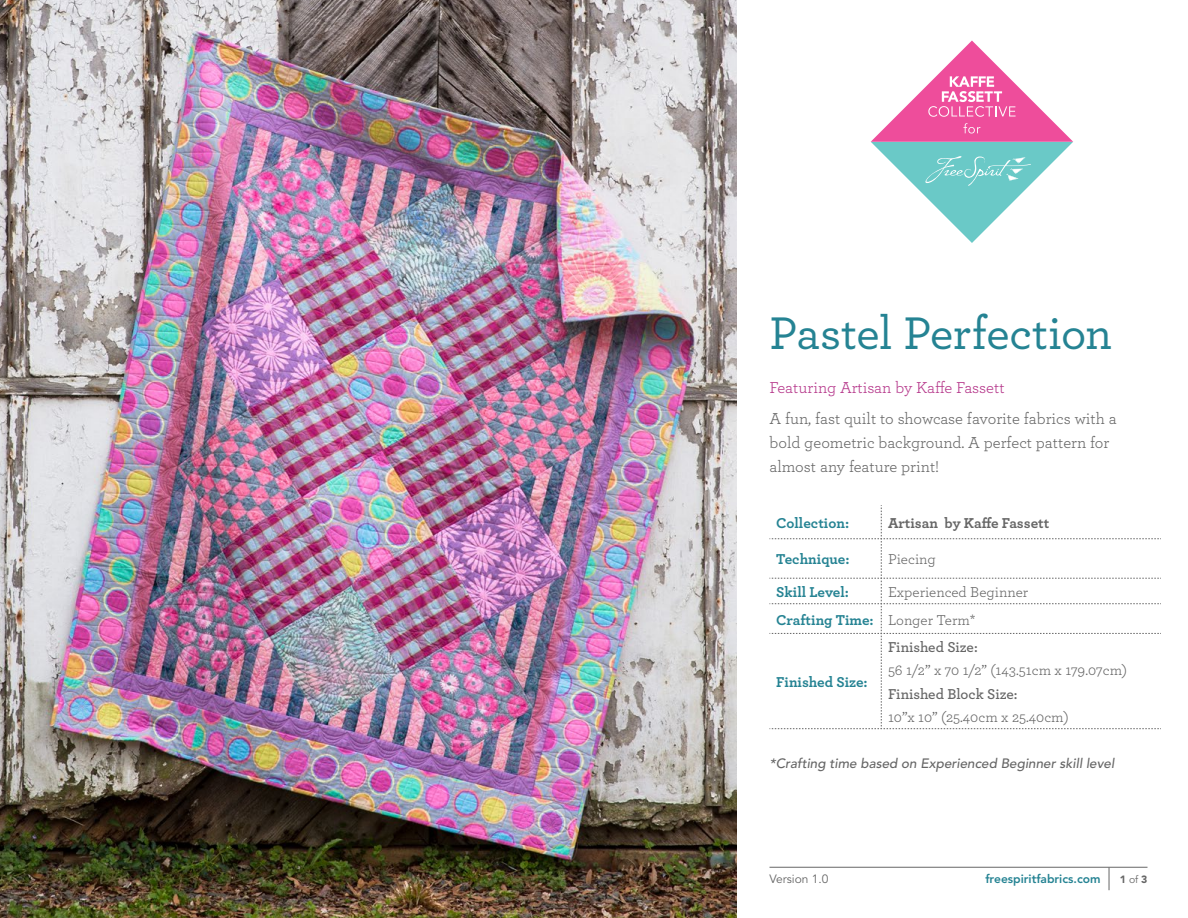
<style>
.page{position:relative;width:1188px;height:918px;background:#fff}
.page>*{position:absolute;margin:0;border:0;box-sizing:border-box;transform-origin:0 0}
.t1{font:500 48px "Archer";letter-spacing:-.01em;color:#258393}
.t2{font:16.5px/24px "Archer";color:#666}
.t3{font:16.5px "Archer";color:#b5368a}
.t4{font:15px/27.6px "Archer";color:#666}
.t5{font:700 15px "Archer";color:#258393}
.t6{font:600 15px "Archer";letter-spacing:-.005em;color:#666}
.t7{font:700 15px "Archer";color:#666}
.t8{font:italic 500 13.5px "Avenir LT Std";color:#666}
.t9{font:800 12px "Avenir LT Std";color:#258393}
.t10{font:12px "Avenir LT Std";color:#666}
.t11{font:900 10.5px "Avenir LT Std";color:#666}
.s1{font-weight:700;color:#258393}
.s2{font-weight:400}
</style>
<div class="page">
<svg style="left:1109px;top:868px;width:1px;height:22px"></svg>
<hr style="left:770px;top:867px;width:378px;height:1px;background:#666">
<svg style="left:871px;top:40px;width:202px;height:203px"></svg>
<img style="left:0;top:0;width:736px;height:918px">
<svg style="left:769px;top:505px;width:392px;height:224px"></svg>
<h1 class="t1" style="left:770px;top:299px;width:344px">Pastel Perfection</h1>
<p class="t3" style="left:770px;top:377px;width:237px">Featuring Artisan by Kaffe Fassett</p>
<p class="t2" style="left:770px;top:406px;width:349px">A fun, fast quilt to showcase favorite fabrics with a bold geometric background. A perfect pattern for almost any feature print!</p>
<p class="t5" style="left:776px;top:511px;width:74px">Collection:</p>
<p class="t7" style="left:888px;top:511px;width:163px">Artisan by Kaffe Fassett</p>
<p class="t5" style="left:776px;top:548px;width:75px">Technique:</p>
<p class="t4" style="left:888px;top:545px;width:49px">Piecing</p>
<p class="t5" style="left:776px;top:580px;width:74px">Skill Level:</p>
<p class="t4" style="left:776px;top:577px;width:253px;text-indent:112px">Experienced Beginner<br><span class="s1">Crafting Time:</span> Longer Term*</p>
<p class="t6" style="left:888px;top:636px;width:91px">Finished Size:</p>
<p class="t4" style="left:888px;top:656px;width:241px">56 1/2” x 70 1/2” (143.51cm x 179.07cm)</p>
<p class="t6" style="left:888px;top:682px;width:131px">Finished Block Size:</p>
<p class="t4" style="left:888px;top:702px;width:182px">10”x 10” (25.40cm x 25.40cm)</p>
<p class="t8" style="left:769px;top:756px;width:346px">*Crafting time based on Experienced Beginner skill level</p>
<p class="t5" style="left:776px;top:670px;width:93px">Finished Size:</p>
<p class="t10" style="left:770px;top:872px;width:61px">Version 1.0</p>
<p class="t9" style="left:985px;top:872px;width:117px">freespiritfabrics.com</p>
<p class="t11" style="left:1120px;top:873px;width:29px">1 <span class="s2">of</span> 3</p>
</div>
